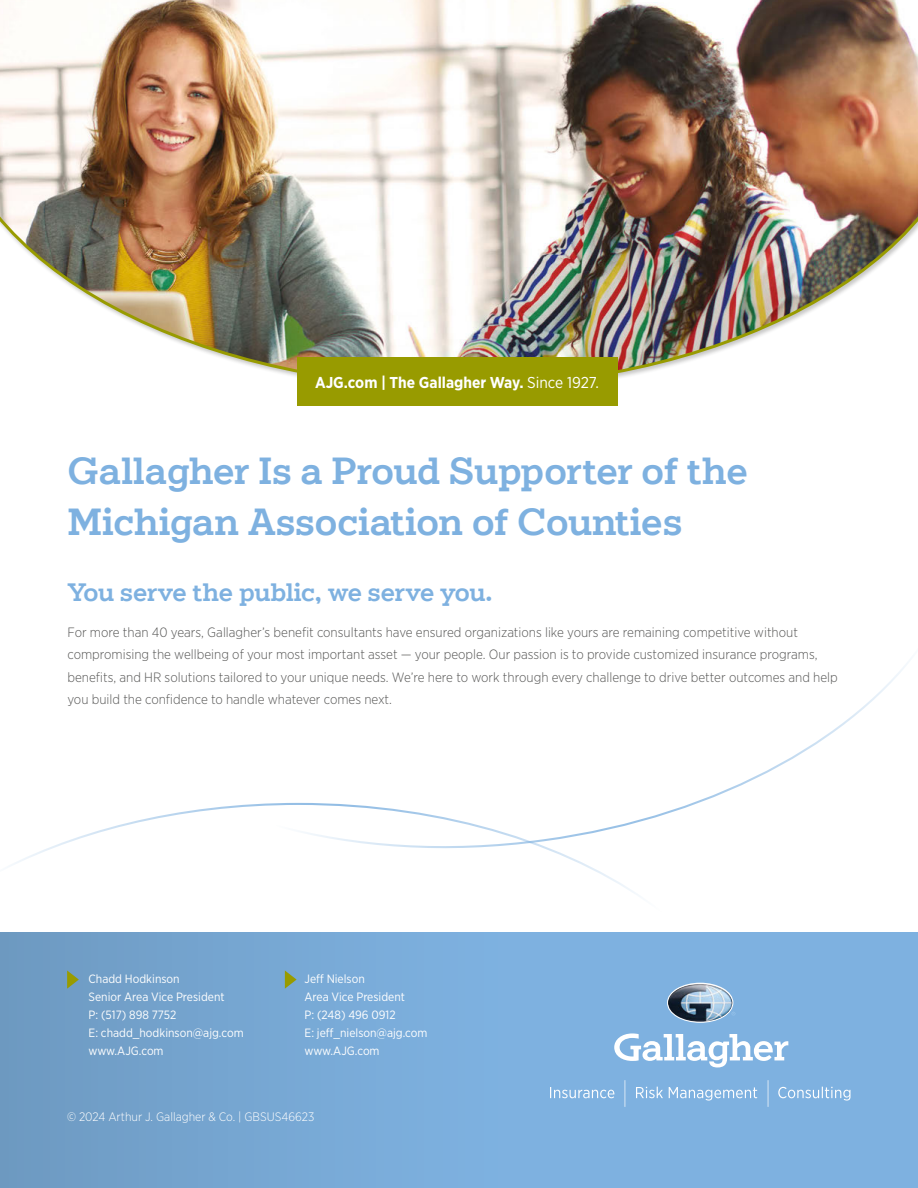
<style>
.page{position:relative;width:918px;height:1188px;background:#fff}
.page>*{position:absolute;margin:0;border:0;box-sizing:border-box;transform-origin:0 0}
.t1{font:500 36px/51px "Gallagher Slab";color:#7eb1e0}
.t2{font:500 24px "Gallagher Slab";letter-spacing:-.01em;color:#7eb1e0}
.t3{font:700 15.75px "Gotham Narrow";color:#fff}
.t4{font:300 13.5px/22.5px "Gotham Narrow";color:#575756}
.t5{font:300 12.3px "Gotham Narrow";color:#fff}
.t6{font:12px/18px "Gotham Narrow";color:#fff}
.s1{font-weight:400}
</style>
<div class="page">
<img style="left:0;top:0;width:918px;height:388px">
<div style="left:297px;top:357px;width:320px;height:49px;background:#989b00"></div>
<div style="left:0;top:932px;width:918px;height:256px;background:linear-gradient(to right,#719fc8,#82b7e8)"></div>
<svg style="left:67px;top:970px;width:12px;height:19px"></svg>
<svg style="left:285px;top:970px;width:12px;height:19px"></svg>
<svg style="left:614px;top:1033px;width:174px;height:34px"></svg>
<svg style="left:667px;top:983px;width:68px;height:40px"></svg>
<img style="left:668px;top:984px;width:64px;height:38px">
<svg style="left:550px;top:1087px;width:64px;height:11px"></svg>
<svg style="left:636px;top:1087px;width:27px;height:11px"></svg>
<svg style="left:669px;top:1087px;width:88px;height:14px"></svg>
<svg style="left:778px;top:1087px;width:72px;height:14px"></svg>
<svg style="left:768px;top:1080px;width:1px;height:27px"></svg>
<svg style="left:625px;top:1080px;width:1px;height:27px"></svg>
<svg style="left:11px;top:803px;width:627px;height:92px"></svg>
<svg style="left:273px;top:662px;width:635px;height:194px"></svg>
<p class="t3" style="left:315px;top:372px;width:285px">AJG.com | The Gallagher Way. <span class="s1">Since 1927.</span></p>
<h1 class="t1" style="left:68px;top:446px;width:682px">Gallagher Is a Proud Supporter of the<br>Michigan Association of Counties</h1>
<h2 class="t2" style="left:68px;top:578px;width:427px">You serve the public, we serve you.</h2>
<p class="t4" style="left:68px;top:621px;width:772px">For more than 40 years, Gallagher’s benefit consultants have ensured organizations like yours are remaining competitive without compromising the wellbeing of your most important asset — your people. Our passion is to provide customized insurance programs, benefits, and HR solutions tailored to your unique needs. We’re here to work through every challenge to drive better outcomes and help you build the confidence to handle whatever comes next.</p>
<p class="t6" style="left:89px;top:970px;width:157px">Chadd Hodkinson<br>Senior Area Vice President<br>P: (517) 898 7752<br>E: chadd_hodkinson@ajg.com www.AJG.com</p>
<p class="t6" style="left:305px;top:970px;width:124px">Jeff Nielson<br>Area Vice President<br>P: (248) 496 0912<br>E: jeff_nielson@ajg.com www.AJG.com</p>
<p class="t5" style="left:67px;top:1109px;width:249px">© 2024 Arthur J. Gallagher &amp; Co. | GBSUS46623</p>
</div>
